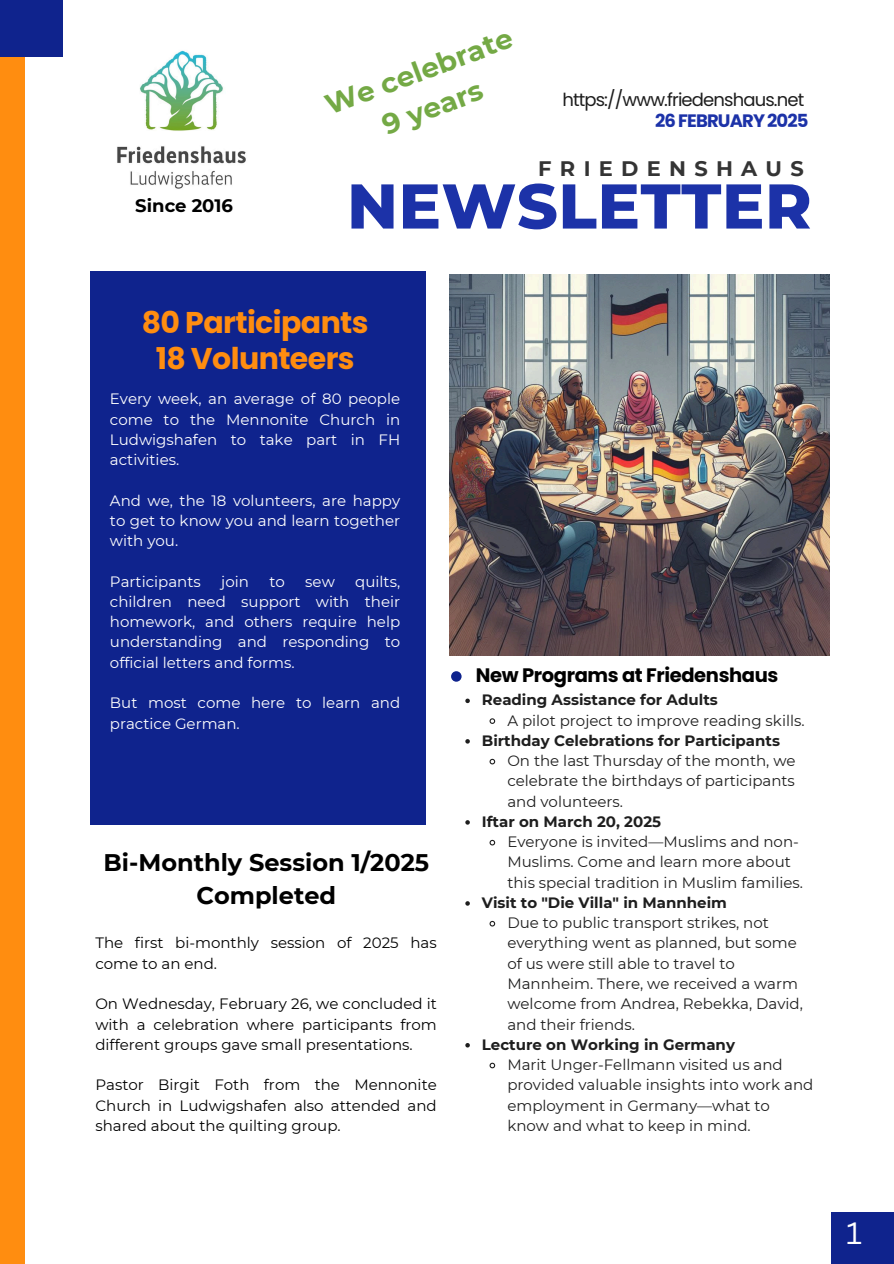
<style>
.page{position:relative;width:894px;height:1264px;background:#fff}
.page>*{position:absolute;margin:0;border:0;box-sizing:border-box;transform-origin:0 0}
.t1{font:800 63px "Montserrat";letter-spacing:.01em;color:#1c32a8}
.t2{font:700 30px/36px "Poppins";letter-spacing:-.02em;color:#ff8d10;text-align:center}
.t3{font:30px "Canva Sans";color:#fff}
.t4{font:700 28.05px/38.2px "Montserrat";color:#74a945;text-align:center}
.t5{font:700 24px/32.7px "Montserrat";color:#000;text-align:center}
.t6{font:700 21px "Montserrat";letter-spacing:.395em;color:#343434}
.t7{font:700 19.5px "Poppins";letter-spacing:-.02em;color:#000}
.t8{font:18px "Poppins";letter-spacing:-.05em;color:#1e1e1e}
.t9{font:700 18px "Poppins";letter-spacing:-.05em;color:#1c32a8}
.t10{font:700 18px "Montserrat";color:#000}
.t11{font:15px/20.2px "Montserrat";color:#1e1e1e}
.t12{font:15px/20.2px "Montserrat";color:#fff;text-align:justify}
.t13{font:15px/20.2px "Montserrat";color:#000;text-align:justify}
.t14{font:700 15px "Montserrat";color:#1e1e1e}
</style>
<div class="page">
<div style="left:0;top:0;width:24px;height:1263px;background:#ff8d10"></div>
<div style="left:90px;top:272px;width:335px;height:553px;background:#0f238d"></div>
<div style="left:451px;top:671px;width:10px;height:10px;background:#0f238d;border-radius:50%"></div>
<div style="left:0;top:0;width:63px;height:56px;background:#0f238d"></div>
<div style="left:831px;top:1212px;width:62px;height:51px;background:#0f238d"></div>
<img style="left:117px;top:50px;width:129px;height:139px">
<img style="left:449px;top:275px;width:380px;height:380px">
<svg style="left:465px;top:698px;width:4px;height:5px"></svg>
<svg style="left:489px;top:718px;width:7px;height:6px"></svg>
<svg style="left:465px;top:739px;width:4px;height:4px"></svg>
<svg style="left:489px;top:758px;width:7px;height:7px"></svg>
<svg style="left:465px;top:820px;width:4px;height:4px"></svg>
<svg style="left:489px;top:839px;width:7px;height:7px"></svg>
<svg style="left:465px;top:901px;width:4px;height:4px"></svg>
<svg style="left:489px;top:920px;width:7px;height:7px"></svg>
<svg style="left:465px;top:1043px;width:4px;height:4px"></svg>
<svg style="left:489px;top:1062px;width:7px;height:7px"></svg>
<p class="t10" style="left:135px;top:194px;width:99px">Since 2016</p>
<p class="t4" style="left:320px;top:89px;width:199px;rotate:-21deg">We celebrate<br>9 years</p>
<p class="t8" style="left:562px;top:87px;width:243px">https://www.friedenshaus.net</p>
<h2 class="t9" style="left:655px;top:108px;width:155px">26 FEBRUARY 2025</h2>
<p class="t6" style="left:538px;top:156px;width:267px">FRIEDENSHAUS</p>
<p class="t1" style="left:347px;top:167px;width:466px">NEWSLETTER</p>
<p class="t2" style="left:142px;top:304px;width:228px">80 Participants<br>18 Volunteers</p>
<p class="t12" style="left:110px;top:389px;width:292px">Every week, an average of 80 people come to the Mennonite Church in Ludwigshafen to take part in FH activities.</p>
<p class="t12" style="left:110px;top:490px;width:292px">And we, the 18 volunteers, are happy to get to know you and learn together with you.</p>
<p class="t12" style="left:110px;top:571px;width:92px">Participants</p>
<p class="t12" style="left:221px;top:571px;width:29px">join</p>
<p class="t12" style="left:269px;top:571px;width:17px">to</p>
<p class="t12" style="left:305px;top:571px;width:31px">sew</p>
<p class="t12" style="left:110px;top:571px;width:292px;text-indent:245px">quilts, children need support with their homework, and others require help understanding and responding to official letters and forms.</p>
<p class="t12" style="left:110px;top:692px;width:292px">But most come here to learn and practice German.</p>
<p class="t5" style="left:104px;top:846px;width:327px">Bi-Monthly Session 1/2025<br>Completed</p>
<p class="t13" style="left:95px;top:933px;width:343px">The first bi-monthly session of 2025 has come to an end.</p>
<h4 class="t13" style="left:95px;top:993px;width:343px">On Wednesday, February 26, we concluded it with a celebration where participants from different groups gave small presentations.</h4>
<p class="t13" style="left:95px;top:1074px;width:343px">Pastor Birgit Foth from the Mennonite Church in Ludwigshafen also attended and shared about the quilting group.</p>
<p class="t7" style="left:476px;top:661px;width:304px">New Programs at Friedenshaus</p>
<p class="t14" style="left:481px;top:690px;width:237px">Reading Assistance for Adults</p>
<p class="t11" style="left:507px;top:710px;width:299px">A pilot project to improve reading skills.</p>
<h1 class="t14" style="left:481px;top:731px;width:299px">Birthday Celebrations for Participants</h1>
<h2 class="t11" style="left:507px;top:750px;width:290px;text-align:justify">On the last Thursday of the month, we celebrate the birthdays of participants and volunteers.</h2>
<p class="t14" style="left:481px;top:812px;width:181px">Iftar on March 20, 2025</p>
<p class="t11" style="left:507px;top:831px;width:297px">Everyone is invited—Muslims and non-<br>Muslims. Come and learn more about this special tradition in Muslim families.</p>
<p class="t14" style="left:481px;top:893px;width:246px">Visit to "Die Villa" in Mannheim</p>
<p class="t11" style="left:507px;top:912px;width:297px">Due to public transport strikes, not everything went as planned, but some of us were still able to travel to<br>Mannheim. There, we received a warm welcome from Andrea, Rebekka, David, and their friends.</p>
<p class="t14" style="left:481px;top:1035px;width:254px">Lecture on Working in Germany</p>
<h6 class="t11" style="left:507px;top:1054px;width:307px">Marit Unger-Fellmann visited us and provided valuable insights into work and employment in Germany—what to know and what to keep in mind.</h6>
<h2 class="t3" style="left:845px;top:1212px;width:17px">1</h2>
</div>
